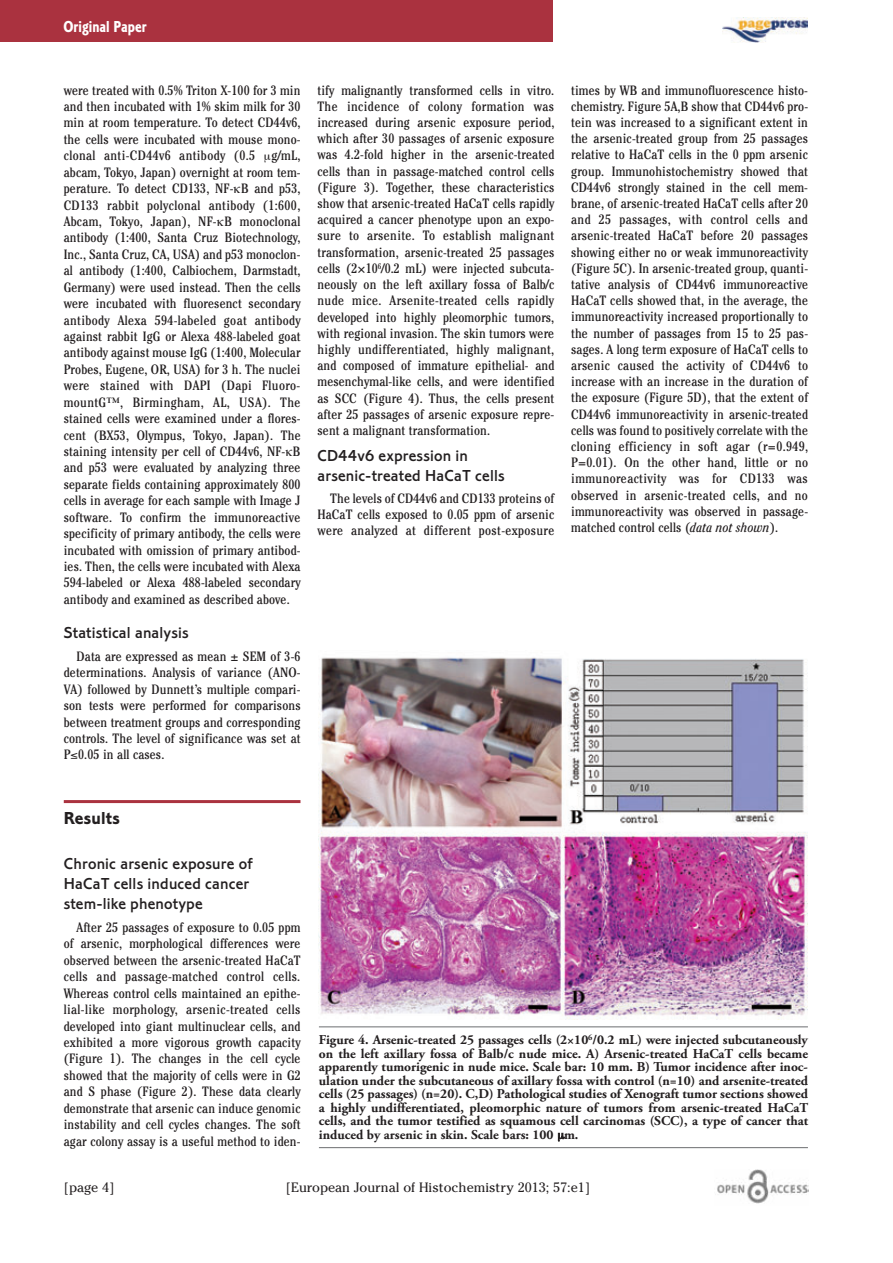
<style>
.page{position:relative;width:893px;height:1263px;background:#fff}
.page>*{position:absolute;margin:0;border:0;box-sizing:border-box;transform-origin:0 0}
.t1{font:18px "Corinthian Bold Plain";letter-spacing:.01em;color:#231f20}
.t2{font:16.5px/20.1px "Corinthian Medium Plain";letter-spacing:.01em;color:#231f20}
.t3{font:16.5px "Corinthian Bold Condensed Plain";color:#fff}
.t4{font:condensed 13.5px/16.5px "Cheltenham";letter-spacing:.01em;color:#231f20;text-align:justify}
.t5{font:700 13.5px/13.5px "Adobe Garamond Pro";color:#231f20;text-align:justify}
.t6{font:13.5px "Cheltenham";color:#231f20}
.s1{font-style:italic}
</style>
<div class="page">
<div style="left:0;top:0;width:553px;height:42px;background:#aa323f"></div>
<hr style="left:64px;top:800px;width:236px;height:3px;background:#aa323f">
<img style="left:717px;top:1169px;width:91px;height:35px">
<img style="left:723px;top:17px;width:84px;height:26px">
<img style="left:319px;top:657px;width:489px;height:362px">
<hr style="left:319px;top:1026px;width:489px;height:1px;background:#6c6d70">
<hr style="left:319px;top:1147px;width:489px;height:1px;background:#6c6d70">
<p class="t3" style="left:63px;top:21px;width:85px">Original Paper</p>
<p class="t4" style="left:64px;top:83px;width:238px">were treated with 0.5% Triton X-100 for 3 min and then incubated with 1% skim milk for 30 min at room temperature. To detect CD44v6, the cells were incubated with mouse mono&shy;clonal anti-CD44v6 antibody (0.5 g/mL, abcam, Tokyo, Japan) overnight at room tem&shy;perature. To detect CD133, NF- B and p53, CD133 rabbit polyclonal antibody (1:600, Abcam, Tokyo, Japan), NF- B monoclonal antibody (1:400, Santa Cruz Biotechnology, Inc., Santa Cruz, CA, USA) and p53 monoclon&shy;al antibody (1:400, Calbiochem, Darmstadt, Germany) were used instead. Then the cells were incubated with fluoresenct secondary antibody Alexa 594-labeled goat antibody against rabbit IgG or Alexa 488-labeled goat antibody against mouse IgG (1:400, Molecular Probes, Eugene, OR, USA) for 3 h. The nuclei were stained with DAPI (Dapi Fluoro - mountG™, Birmingham, AL, USA). The stained cells were examined under a flores&shy;cent (BX53, Olympus, Tokyo, Japan). The staining intensity per cell of CD44v6, NF- B and p53 were evaluated by analyzing three separate fields containing approximately 800 cells in average for each sample with Image J software. To confirm the immunoreactive specificity of primary antibody, the cells were incubated with omission of primary antibod&shy;ies. Then, the cells were incubated with Alexa 594-labeled or Alexa 488-labeled secondary antibody and examined as described above.</p>
<p class="t2" style="left:64px;top:624px;width:127px">Statistical analysis</p>
<p class="t4" style="left:64px;top:649px;width:238px;text-indent:13px">Data are expressed as mean ± SEM of 3-6 determinations. Analysis of variance (ANO - VA) followed by Dunnett’s multiple compari&shy;son tests were performed for comparisons between treatment groups and corresponding controls. The level of significance was set at P≤0.05 in all cases.</p>
<p class="t4" style="left:317px;top:83px;width:238px">tify malignantly transformed cells in vitro.<br>The incidence of colony formation was increased during arsenic exposure period, which after 30 passages of arsenic exposure was 4.2-fold higher in the arsenic-treated cells than in passage-matched control cells (Figure 3). Together, these characteristics show that arsenic-treated HaCaT cells rapidly acquired a cancer phenotype upon an expo&shy;sure to arsenite. To establish malignant transformation, arsenic-treated 25 passages cells (2×10<sup>6</sup>/0.2 mL) were injected subcuta&shy;neously on the left axillary fossa of Balb/c nude mice. Arsenite-treated cells rapidly developed into highly pleomorphic tumors, with regional invasion. The skin tumors were highly undifferentiated, highly malignant, and composed of immature epithelial- and mesenchymal-like cells, and were identified as SCC (Figure 4). Thus, the cells present after 25 passages of arsenic exposure repre&shy;sent a malignant transformation.</p>
<p class="t2" style="left:317px;top:447px;width:189px">CD44v6 expression in arsenic-treated HaCaT cells</p>
<p class="t4" style="left:317px;top:491px;width:238px;text-indent:13px">The levels of CD44v6 and CD133 proteins of HaCaT cells exposed to 0.05 ppm of arsenic were analyzed at different post-exposure</p>
<p class="t4" style="left:571px;top:83px;width:238px">times by WB and immunofluorescence histo&shy;chemistry. Figure 5A,B show that CD44v6 pro&shy;tein was increased to a significant extent in the arsenic-treated group from 25 passages relative to HaCaT cells in the 0 ppm arsenic group. Immunohistochemistry showed that CD44v6 strongly stained in the cell mem&shy;brane, of arsenic-treated HaCaT cells after 20 and 25 passages, with control cells and arsenic-treated HaCaT before 20 passages showing either no or weak immunoreactivity (Figure 5C). In arsenic-treated group, quanti&shy;tative analysis of CD44v6 immunoreactive HaCaT cells showed that, in the average, the immunoreactivity increased proportionally to the number of passages from 15 to 25 pas&shy;sages. A long term exposure of HaCaT cells to arsenic caused the activity of CD44v6 to increase with an increase in the duration of the exposure (Figure 5D), that the extent of CD44v6 immunoreactivity in arsenic-treated cells was found to positively correlate with the cloning efficiency in soft agar (r=0.949, P=0.01). On the other hand, little or no immunoreactivity was for CD133 was observed in arsenic-treated cells, and no immunoreactivity was observed in passage&shy;matched control cells (<span class="s1">data not shown</span>).</p>
<h1 class="t1" style="left:64px;top:812px;width:58px">Results</h1>
<p class="t2" style="left:64px;top:855px;width:190px">Chronic arsenic exposure of<br>HaCaT cells induced cancer stem-like phenotype</p>
<p class="t4" style="left:64px;top:920px;width:238px;text-indent:13px">After 25 passages of exposure to 0.05 ppm of arsenic, morphological differences were observed between the arsenic-treated HaCaT cells and passage-matched control cells.<br>Whereas control cells maintained an epithe&shy;lial-like morphology, arsenic-treated cells developed into giant multinuclear cells, and exhibited a more vigorous growth capacity (Figure 1). The changes in the cell cycle showed that the majority of cells were in G2 and S phase (Figure 2). These data clearly demonstrate that arsenic can induce genomic instability and cell cycles changes. The soft agar colony assay is a useful method to iden-</p>
<p class="t5" style="left:319px;top:1034px;width:491px">Figure 4. Arsenic-treated 25 passages cells (2×10<sup>6</sup>/0.2 mL) were injected subcutaneously on the left axillary fossa of Balb/c nude mice. A) Arsenic-treated HaCaT cells became apparently tumorigenic in nude mice. Scale bar: 10 mm. B) Tumor incidence after inoc&shy;ulation under the subcutaneous of axillary fossa with control (n=10) and arsenite-treated cells (25 passages) (n=20). C,D) Pathological studies of Xenograft tumor sections showed a highly undifferentiated, pleomorphic nature of tumors from arsenic-treated HaCaT cells, and the tumor testified as squamous cell carcinomas (SCC), a type of cancer that induced by arsenic in skin. Scale bars: 100 m.</p>
<p class="t6" style="left:64px;top:1179px;width:52px">[page 4]</p>
<p class="t6" style="left:286px;top:1179px;width:306px">[European Journal of Histochemistry 2013; 57:e1]</p>
</div>
